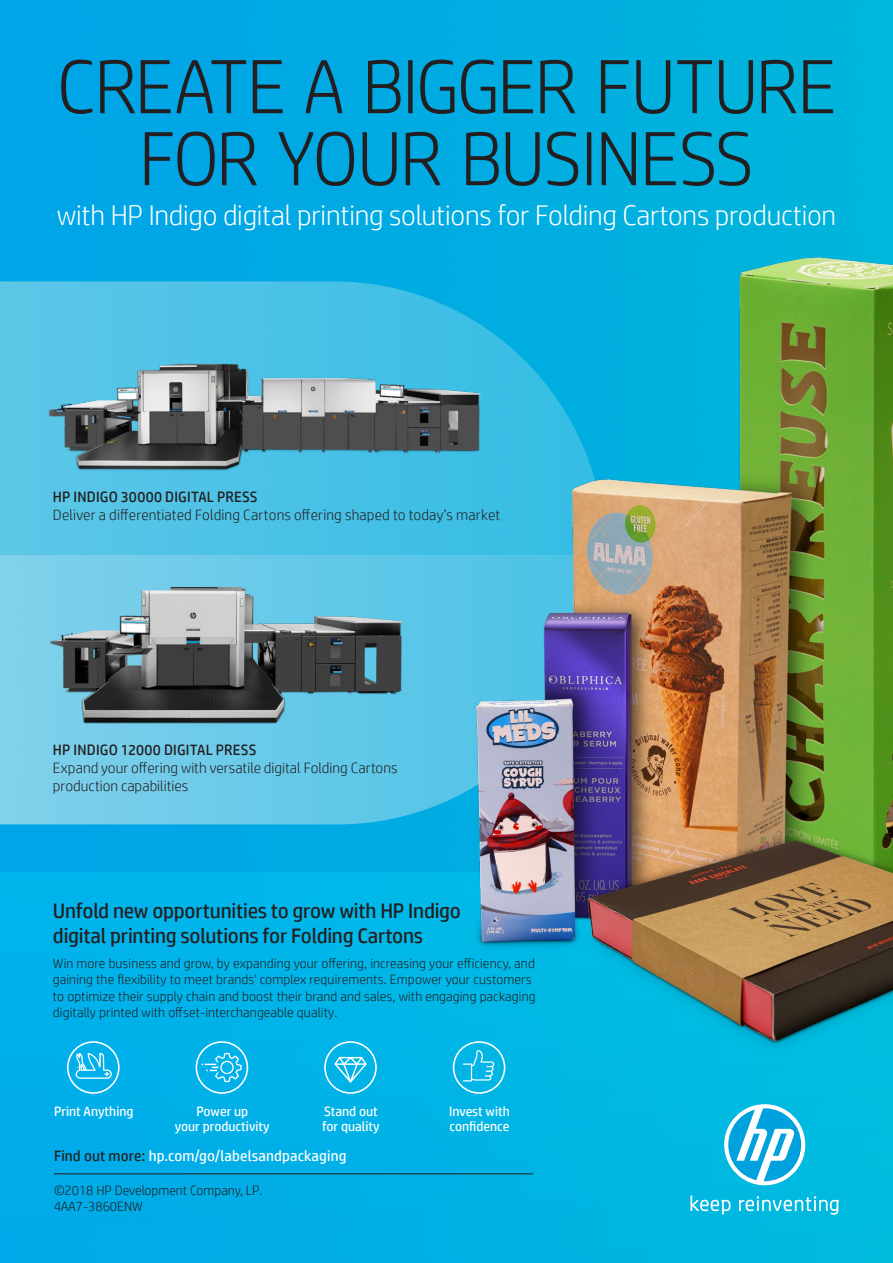
<style>
.page{position:relative;width:893px;height:1263px;background:#fff}
.page>*{position:absolute;margin:0;border:0;box-sizing:border-box;transform-origin:0 0}
.t1{font:300 76.5px/72px "HP Simplified";letter-spacing:-.025em;color:#231f20;text-align:center}
.t2{font:300 28.5px "HP Simplified";letter-spacing:-.01em;color:#fff}
.t3{font:21px/25.2px "HP Simplified";letter-spacing:-.01em;color:#231f20}
.t4{font:300 15px/18px "HP Simplified";letter-spacing:.005em;color:#231f20}
.t5{font:15px "HP Simplified";letter-spacing:.015em;color:#231f20}
.t6{font:15px "HP Simplified";letter-spacing:.01em;color:#fff}
.t7{font:300 13.5px/16.5px "HP Simplified";letter-spacing:.01em;color:#231f20}
.t8{font:13.5px/15px "HP Simplified";color:#fff}
.s1{color:#231f20}
</style>
<div class="page">
<img style="left:0;top:0;width:893px;height:1263px">
<svg style="left:0;top:281px;width:431px;height:275px;background:#4fc3e6"></svg>
<svg style="left:0;top:556px;width:431px;height:268px;background:#6dcbe9"></svg>
<img style="left:40px;top:312px;width:391px;height:177px">
<img style="left:42px;top:588px;width:370px;height:145px">
<img style="left:431px;top:235px;width:462px;height:830px">
<hr style="left:54px;top:1173px;width:479px;height:1px;background:#231f20">
<div style="left:67px;top:1041px;width:53px;height:53px;border:2px solid #fff;border-radius:50%"></div>
<svg style="left:76px;top:1053px;width:36px;height:26px"></svg>
<div style="left:196px;top:1041px;width:52px;height:53px;border:2px solid #fff;border-radius:50%"></div>
<svg style="left:202px;top:1053px;width:40px;height:29px"></svg>
<div style="left:324px;top:1041px;width:53px;height:53px;border:2px solid #fff;border-radius:50%"></div>
<svg style="left:334px;top:1053px;width:33px;height:30px"></svg>
<div style="left:453px;top:1041px;width:52px;height:53px;border:2px solid #fff;border-radius:50%"></div>
<svg style="left:463px;top:1050px;width:31px;height:31px"></svg>
<div style="left:724px;top:1104px;width:81px;height:81px;background:#fff;border-radius:50%"></div>
<svg style="left:728px;top:1108px;width:73px;height:73px"></svg>
<svg style="left:690px;top:1195px;width:149px;height:19px;background:#3ac7e6"></svg>
<h1 class="t1" style="left:57px;top:49px;width:781px">CREATE A BIGGER FUTURE<br>FOR YOUR BUSINESS</h1>
<h2 class="t2" style="left:57px;top:197px;width:781px">with HP Indigo digital printing solutions for Folding Cartons production</h2>
<p class="t5" style="left:53px;top:488px;width:206px">HP INDIGO 30000 DIGITAL PRESS</p>
<p class="t4" style="left:53px;top:505px;width:449px">Deliver a differentiated Folding Cartons offering shaped to today s’ market</p>
<p class="t5" style="left:53px;top:741px;width:205px">HP INDIGO 12000 DIGITAL PRESS</p>
<p class="t4" style="left:53px;top:758px;width:346px">Expand your offering with versatile digital Folding Cartons production capabilities</p>
<h3 class="t3" style="left:53px;top:897px;width:409px">Unfold new opportunities to grow with HP Indigo digital printing solutions for Folding Cartons</h3>
<p class="t7" style="left:53px;top:954px;width:484px">Win more business and grow, by expanding your offering, increasing your efficiency, and gaining the flexibility to meet brands' complex requirements. Empower your customers to optimize their supply chain and boost their brand and sales, with engaging packaging digitally printed with offset-interchangeable quality.</p>
<p class="t8" style="left:54px;top:1103px;width:81px">Print Anything</p>
<p class="t8" style="left:175px;top:1103px;width:96px;text-align:center">Power up<br>your productivity</p>
<p class="t8" style="left:322px;top:1103px;width:59px">Stand out for quality</p>
<p class="t8" style="left:449px;top:1103px;width:62px">Invest with confidence</p>
<p class="t6" style="left:54px;top:1147px;width:294px"><span class="s1">Find out more:</span> hp.com/go/labelsandpackaging</p>
<p class="t7" style="left:54px;top:1181px;width:210px">©2018 HP Development Company, LP.<br>4AA7-3860ENW</p>
</div>
